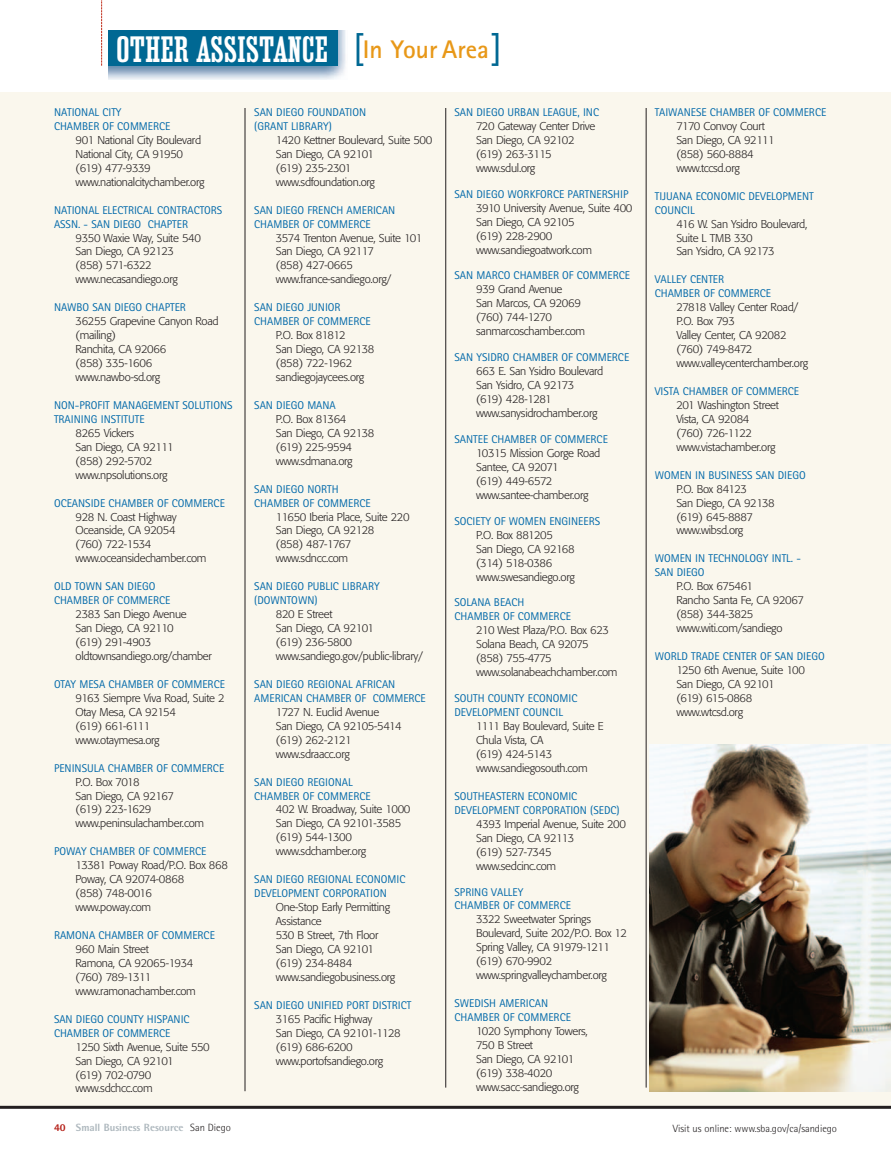
<style>
.page{position:relative;width:891px;height:1161px;background:#fff}
.page>*{position:absolute;margin:0;border:0;box-sizing:border-box;transform-origin:0 0}
.t1{font:38.4px "Egyptienne EFOP Medium Con";color:#fff}
.t2{font:36px "Helvetica";color:#006893}
.t3{font:700 25.5px "Rotis Sans Serif";color:#e89818}
.t4{font:300 11.25px/14px "Formata";letter-spacing:-.025em;color:#231f20}
.t5{font:11.25px/14px "Rotis Sans Serif";color:#0068a9}
.t6{font:300 10.5px "Rotis Semi Sans";color:#231f20}
.t7{font:800 10.5px "Rotis Semi Sans";color:#aeb8be}
.s1{font-family:"Helvetica";font-size:36px;color:#006893}
.s2{color:#b41d15}
.s3{font-weight:300;color:#231f20}
</style>
<div class="page">
<div style="left:0;top:93px;width:891px;height:1014px;background:#faf7ed"></div>
<hr style="left:0;top:1106px;width:891px;height:3px;background:#231f20">
<hr style="left:245px;top:108px;width:1px;height:983px;background:#231f20">
<hr style="left:445px;top:108px;width:1px;height:980px;background:#231f20">
<hr style="left:646px;top:108px;width:1px;height:980px;background:#231f20">
<svg style="left:101px;top:0;width:1px;height:66px"></svg>
<img style="left:109px;top:31px;width:237px;height:49px">
<div style="left:108px;top:30px;width:230px;height:36px;background:#006893"></div>
<img style="left:649px;top:745px;width:242px;height:346px">
<h1 class="t1" style="left:116px;top:37px;width:250px">OTHER ASSISTANCE <span class="s1">[</span></h1>
<h2 class="t2" style="left:501px;top:66px;width:12px;rotate:-180deg">[</h2>
<h3 class="t3" style="left:363px;top:41px;width:128px">In Your Area</h3>
<p class="t5" style="left:54px;top:106px;width:118px">NATIONAL CITY<br>CHAMBER OF COMMERCE</p>
<p class="t4" style="left:76px;top:134px;width:130px">901 National City Boulevard<br>National City, CA 91950 (619) 477-9339 www.nationalcitychamber.org</p>
<p class="t5" style="left:54px;top:204px;width:170px">NATIONAL ELECTRICAL CONTRACTORS<br>ASSN. - SAN DIEGO CHAPTER</p>
<p class="t4" style="left:76px;top:231px;width:127px">9350 Waxie Way, Suite 540<br>San Diego, CA 92123 (858) 571-6322 www.necasandiego.org</p>
<p class="t5" style="left:54px;top:302px;width:133px">NAWBO SAN DIEGO CHAPTER</p>
<p class="t4" style="left:76px;top:315px;width:145px">36255 Grapevine Canyon Road (mailing)<br>Ranchita, CA 92066<br>(858) 335-1606 www.nawbo-sd.org</p>
<p class="t5" style="left:54px;top:399px;width:180px">NON-PROFIT MANAGEMENT SOLUTIONS<br>TRAINING INSTITUTE</p>
<p class="t4" style="left:76px;top:427px;width:100px">8265 Vickers<br>San Diego, CA 92111 (858) 292-5702 www.npsolutions.org</p>
<p class="t5" style="left:54px;top:497px;width:172px">OCEANSIDE CHAMBER OF COMMERCE</p>
<p class="t4" style="left:76px;top:510px;width:132px">928 N. Coast Highway<br>Oceanside, CA 92054<br>(760) 722-1534 www.oceansidechamber.com</p>
<p class="t5" style="left:54px;top:581px;width:118px">OLD TOWN SAN DIEGO<br>CHAMBER OF COMMERCE</p>
<p class="t4" style="left:76px;top:608px;width:138px">2383 San Diego Avenue<br>San Diego, CA 92110<br>(619) 291-4903 oldtownsandiego.org/chamber</p>
<p class="t5" style="left:54px;top:678px;width:172px">OTAY MESA CHAMBER OF COMMERCE</p>
<p class="t4" style="left:76px;top:692px;width:151px">9163 Siempre Viva Road, Suite 2<br>Otay Mesa, CA 92154<br>(619) 661-6111 www.otaymesa.org</p>
<p class="t5" style="left:54px;top:762px;width:172px">PENINSULA CHAMBER OF COMMERCE</p>
<p class="t4" style="left:76px;top:776px;width:130px">P.O. Box 7018<br>San Diego, CA 92167<br>(619) 223-1629 www.peninsulachamber.com</p>
<p class="t5" style="left:54px;top:846px;width:154px">POWAY CHAMBER OF COMMERCE</p>
<p class="t4" style="left:76px;top:859px;width:154px">13381 Poway Road/P.O. Box 868<br>Poway, CA 92074-0868<br>(858) 748-0016 www.poway.com</p>
<p class="t5" style="left:54px;top:929px;width:162px">RAMONA CHAMBER OF COMMERCE</p>
<p class="t4" style="left:76px;top:943px;width:122px">960 Main Street<br>Ramona, CA 92065-1934 (760) 789-1311 www.ramonachamber.com</p>
<p class="t5" style="left:54px;top:1013px;width:137px">SAN DIEGO COUNTY HISPANIC<br>CHAMBER OF COMMERCE</p>
<p class="t4" style="left:76px;top:1041px;width:136px">1250 Sixth Avenue, Suite 550<br>San Diego, CA 92101<br>(619) 702-0790 www.sdchcc.com</p>
<p class="t5" style="left:254px;top:106px;width:114px">SAN DIEGO FOUNDATION (GRANT LIBRARY)</p>
<p class="t4" style="left:276px;top:134px;width:158px">1420 Kettner Boulevard, Suite 500<br>San Diego, CA 92101<br>(619) 235-2301 www.sdfoundation.org</p>
<p class="t5" style="left:254px;top:204px;width:143px">SAN DIEGO FRENCH AMERICAN<br>CHAMBER OF COMMERCE</p>
<p class="t4" style="left:276px;top:231px;width:148px">3574 Trenton Avenue, Suite 101<br>San Diego, CA 92117<br>(858) 427-0665 www.france-sandiego.org/</p>
<p class="t5" style="left:254px;top:302px;width:118px">SAN DIEGO JUNIOR<br>CHAMBER OF COMMERCE</p>
<p class="t4" style="left:276px;top:329px;width:100px">P.O. Box 81812<br>San Diego, CA 92138 (858) 722-1962 sandiegojaycees.org</p>
<p class="t5" style="left:254px;top:399px;width:83px">SAN DIEGO MANA</p>
<p class="t4" style="left:276px;top:413px;width:100px">P.O. Box 81364<br>San Diego, CA 92138 (619) 225-9594 www.sdmana.org</p>
<p class="t5" style="left:254px;top:483px;width:118px">SAN DIEGO NORTH<br>CHAMBER OF COMMERCE</p>
<p class="t4" style="left:276px;top:510px;width:135px">11650 Iberia Place, Suite 220<br>San Diego, CA 92128<br>(858) 487-1767 www.sdncc.com</p>
<p class="t5" style="left:254px;top:581px;width:127px">SAN DIEGO PUBLIC LIBRARY (DOWNTOWN)</p>
<p class="t4" style="left:276px;top:608px;width:149px">820 E Street<br>San Diego, CA 92101<br>(619) 236-5800 www.sandiego.gov/public-library/</p>
<p class="t5" style="left:254px;top:678px;width:173px">SAN DIEGO REGIONAL AFRICAN<br>AMERICAN CHAMBER OF COMMERCE</p>
<p class="t4" style="left:276px;top:706px;width:127px">1727 N. Euclid Avenue<br>San Diego, CA 92105-5414 (619) 262-2121 www.sdraacc.org</p>
<p class="t5" style="left:254px;top:776px;width:118px">SAN DIEGO REGIONAL<br>CHAMBER OF COMMERCE</p>
<p class="t4" style="left:276px;top:803px;width:136px">402 W. Broadway, Suite 1000<br>San Diego, CA 92101-3585 (619) 544-1300 www.sdchamber.org</p>
<p class="t5" style="left:254px;top:874px;width:153px">SAN DIEGO REGIONAL ECONOMIC<br>DEVELOPMENT CORPORATION</p>
<p class="t4" style="left:276px;top:901px;width:121px">One-Stop Early Permitting<br>Assistance<br>530 B Street, 7th Floor<br>San Diego, CA 92101 (619) 234-8484 www.sandiegobusiness.org</p>
<p class="t5" style="left:254px;top:999px;width:159px">SAN DIEGO UNIFIED PORT DISTRICT</p>
<p class="t4" style="left:276px;top:1013px;width:126px">3165 Pacific Highway<br>San Diego, CA 92101-1128 (619) 686-6200 www.portofsandiego.org</p>
<p class="t5" style="left:455px;top:106px;width:146px">SAN DIEGO URBAN LEAGUE, INC</p>
<p class="t4" style="left:476px;top:120px;width:121px">720 Gateway Center Drive<br>San Diego, CA 92102 (619) 263-3115 www.sdul.org</p>
<p class="t5" style="left:455px;top:188px;width:175px">SAN DIEGO WORKFORCE PARTNERSHIP</p>
<p class="t4" style="left:476px;top:202px;width:158px">3910 University Avenue, Suite 400<br>San Diego, CA 92105<br>(619) 228-2900 www.sandiegoatwork.com</p>
<p class="t5" style="left:455px;top:270px;width:177px">SAN MARCO CHAMBER OF COMMERCE</p>
<p class="t4" style="left:476px;top:283px;width:111px">939 Grand Avenue<br>San Marcos, CA 92069 (760) 744-1270 sanmarcoschamber.com</p>
<p class="t5" style="left:455px;top:352px;width:176px">SAN YSIDRO CHAMBER OF COMMERCE</p>
<p class="t4" style="left:476px;top:365px;width:129px">663 E. San Ysidro Boulevard<br>San Ysidro, CA 92173 (619) 428-1281 www.sanysidrochamber.org</p>
<p class="t5" style="left:455px;top:433px;width:155px">SANTEE CHAMBER OF COMMERCE</p>
<p class="t4" style="left:476px;top:447px;width:126px">10315 Mission Gorge Road<br>Santee, CA 92071<br>(619) 449-6572 www.santee-chamber.org</p>
<p class="t5" style="left:455px;top:515px;width:147px">SOCIETY OF WOMEN ENGINEERS</p>
<p class="t4" style="left:476px;top:529px;width:100px">P.O. Box 881205<br>San Diego, CA 92168 (314) 518-0386 www.swesandiego.org</p>
<p class="t5" style="left:455px;top:597px;width:118px">SOLANA BEACH<br>CHAMBER OF COMMERCE</p>
<p class="t4" style="left:476px;top:624px;width:143px">210 West Plaza/P.O. Box 623<br>Solana Beach, CA 92075 (858) 755-4775 www.solanabeachchamber.com</p>
<p class="t5" style="left:455px;top:693px;width:124px">SOUTH COUNTY ECONOMIC<br>DEVELOPMENT COUNCIL</p>
<p class="t4" style="left:476px;top:720px;width:129px">1111 Bay Boulevard, Suite E<br>Chula Vista, CA<br>(619) 424-5143 www.sandiegosouth.com</p>
<p class="t5" style="left:455px;top:790px;width:167px">SOUTHEASTERN ECONOMIC<br>DEVELOPMENT CORPORATION (SEDC)</p>
<p class="t4" style="left:476px;top:818px;width:152px">4393 Imperial Avenue, Suite 200<br>San Diego, CA 92113<br>(619) 527-7345 www.sedcinc.com</p>
<p class="t5" style="left:455px;top:886px;width:118px">SPRING VALLEY<br>CHAMBER OF COMMERCE</p>
<p class="t4" style="left:476px;top:913px;width:152px">3322 Sweetwater Springs<br>Boulevard, Suite 202/P.O. Box 12<br>Spring Valley, CA 91979-1211 (619) 670-9902 www.springvalleychamber.org</p>
<p class="t5" style="left:455px;top:997px;width:118px">SWEDISH AMERICAN<br>CHAMBER OF COMMERCE</p>
<p class="t4" style="left:476px;top:1025px;width:113px">1020 Symphony Towers,<br>750 B Street<br>San Diego, CA 92101 (619) 338-4020 www.sacc-sandiego.org</p>
<p class="t5" style="left:655px;top:106px;width:173px">TAIWANESE CHAMBER OF COMMERCE</p>
<p class="t4" style="left:676px;top:120px;width:100px">7170 Convoy Court<br>San Diego, CA 92111 (858) 560-8884 www.tccsd.org</p>
<p class="t5" style="left:655px;top:190px;width:160px">TIJUANA ECONOMIC DEVELOPMENT<br>COUNCIL</p>
<p class="t4" style="left:676px;top:218px;width:132px">416 W. San Ysidro Boulevard,<br>Suite L TMB 330<br>San Ysidro, CA 92173</p>
<p class="t5" style="left:655px;top:274px;width:118px">VALLEY CENTER<br>CHAMBER OF COMMERCE</p>
<p class="t4" style="left:676px;top:301px;width:133px">27818 Valley Center Road/<br>P.O. Box 793<br>Valley Center, CA 92082 (760) 749-8472 www.valleycenterchamber.org</p>
<p class="t5" style="left:655px;top:385px;width:146px">VISTA CHAMBER OF COMMERCE</p>
<p class="t4" style="left:676px;top:399px;width:104px">201 Washington Street<br>Vista, CA 92084 (760) 726-1122 www.vistachamber.org</p>
<p class="t5" style="left:655px;top:469px;width:152px">WOMEN IN BUSINESS SAN DIEGO</p>
<p class="t4" style="left:676px;top:483px;width:100px">P.O. Box 84123<br>San Diego, CA 92138 (619) 645-8887 www.wibsd.org</p>
<p class="t5" style="left:655px;top:553px;width:148px">WOMEN IN TECHNOLOGY INTL. -<br>SAN DIEGO</p>
<p class="t4" style="left:676px;top:580px;width:129px">P.O. Box 675461<br>Rancho Santa Fe, CA 92067 (858) 344-3825 www.witi.com/sandiego</p>
<p class="t5" style="left:655px;top:650px;width:171px">WORLD TRADE CENTER OF SAN DIEGO</p>
<p class="t4" style="left:676px;top:664px;width:130px">1250 6th Avenue, Suite 100<br>San Diego, CA 92101<br>(619) 615-0868 www.wtcsd.org</p>
<p class="t7" style="left:54px;top:1123px;width:178px"><span class="s2">40</span> Small Business Resource <span class="s3">San Diego</span></p>
<p class="t6" style="left:673px;top:1125px;width:166px">Visit us online: www.sba.gov/ca/sandiego</p>
</div>
